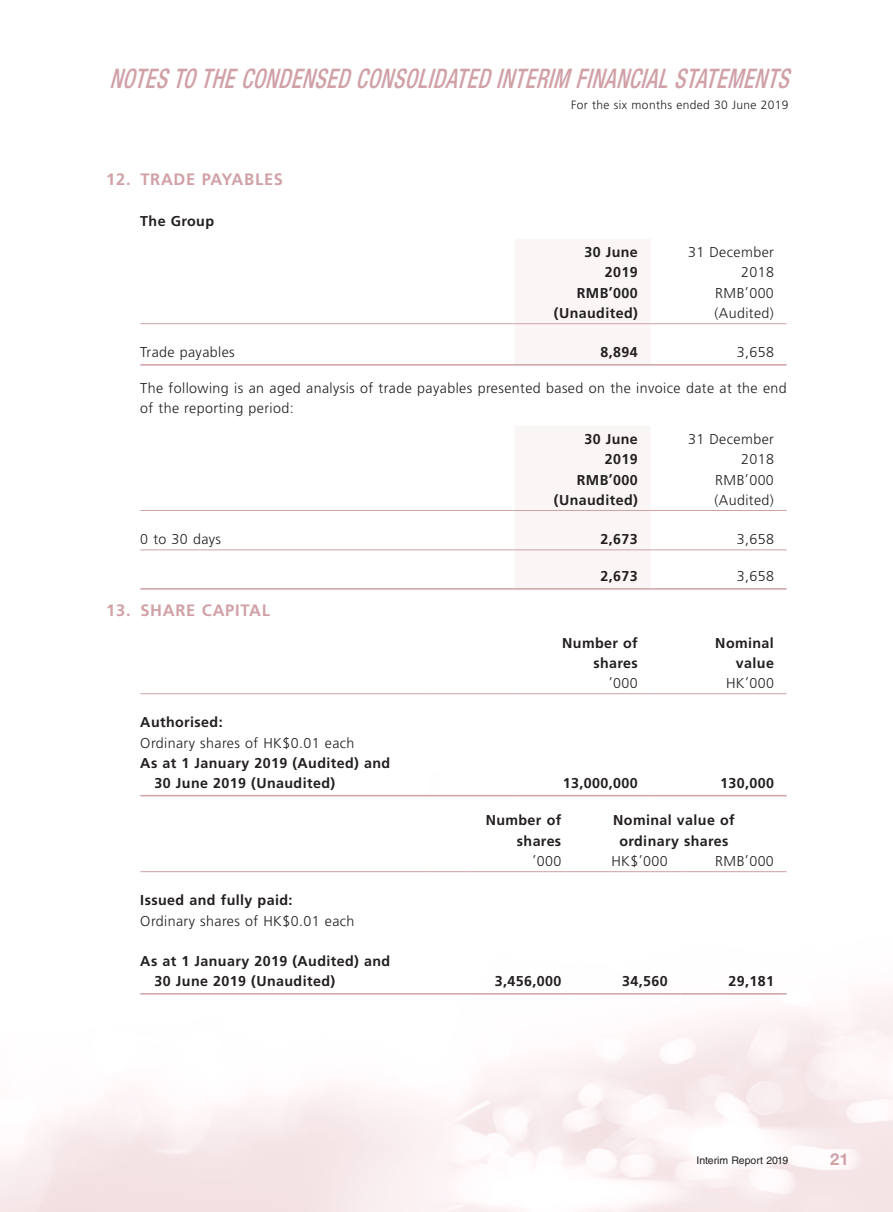
<style>
.page{position:relative;width:893px;height:1212px;background:#fff}
.page>*{position:absolute;margin:0;border:0;box-sizing:border-box;transform-origin:0 0}
.t1{font:italic 500 condensed 27px "Helvetica Neue LT Std";color:#d0a1a6;scale:.8 1}
.t2{font:700 16.5px "Frutiger LT Std";letter-spacing:.045em;color:#d0a1a6}
.t3{font:700 16.5px "Helvetica Neue LT Std";color:#d0a1a6}
.t4{font:700 14.25px/20.2px "Frutiger LT Std";letter-spacing:.03em;color:#231f20;text-align:right}
.t5{font:300 14.25px/20.2px "Frutiger LT Std";letter-spacing:.03em;color:#231f20;text-align:right}
.t6{font:300 12px "Frutiger LT Std";letter-spacing:.03em;color:#231f20}
.t7{font:10.5px "Helvetica LT Std";color:#231f20}
</style>
<div class="page">
<div style="left:514px;top:239px;width:137px;height:125px;background:#f9f6f5"></div>
<hr style="left:140px;top:323px;width:374px;height:1px;background:#d0a1a6">
<hr style="left:514px;top:323px;width:137px;height:1px;background:#d0a1a6">
<hr style="left:651px;top:323px;width:136px;height:1px;background:#d0a1a6">
<hr style="left:140px;top:364px;width:374px;height:2px;background:#d0a1a6">
<hr style="left:514px;top:364px;width:137px;height:2px;background:#d0a1a6">
<hr style="left:651px;top:364px;width:136px;height:2px;background:#d0a1a6">
<div style="left:514px;top:426px;width:137px;height:162px;background:#f9f6f5"></div>
<hr style="left:140px;top:510px;width:374px;height:1px;background:#d0a1a6">
<hr style="left:514px;top:510px;width:137px;height:1px;background:#d0a1a6">
<hr style="left:651px;top:510px;width:136px;height:1px;background:#d0a1a6">
<hr style="left:140px;top:549px;width:374px;height:1px;background:#d0a1a6">
<hr style="left:514px;top:549px;width:137px;height:1px;background:#d0a1a6">
<hr style="left:651px;top:549px;width:136px;height:1px;background:#d0a1a6">
<hr style="left:140px;top:588px;width:374px;height:2px;background:#d0a1a6">
<hr style="left:514px;top:588px;width:137px;height:2px;background:#d0a1a6">
<hr style="left:651px;top:588px;width:136px;height:2px;background:#d0a1a6">
<hr style="left:140px;top:693px;width:374px;height:1px;background:#d0a1a6">
<hr style="left:514px;top:693px;width:137px;height:1px;background:#d0a1a6">
<hr style="left:651px;top:693px;width:136px;height:1px;background:#d0a1a6">
<hr style="left:140px;top:795px;width:374px;height:1px;background:#d0a1a6">
<hr style="left:514px;top:795px;width:137px;height:1px;background:#d0a1a6">
<hr style="left:651px;top:795px;width:136px;height:1px;background:#d0a1a6">
<hr style="left:140px;top:871px;width:328px;height:1px;background:#d0a1a6">
<hr style="left:468px;top:871px;width:106px;height:1px;background:#d0a1a6">
<hr style="left:574px;top:871px;width:106px;height:1px;background:#d0a1a6">
<hr style="left:680px;top:871px;width:107px;height:1px;background:#d0a1a6">
<hr style="left:140px;top:993px;width:328px;height:1px;background:#d0a1a6">
<hr style="left:468px;top:993px;width:106px;height:1px;background:#d0a1a6">
<hr style="left:574px;top:993px;width:106px;height:1px;background:#d0a1a6">
<hr style="left:680px;top:993px;width:107px;height:1px;background:#d0a1a6">
<h1 class="t1" style="left:109px;top:62px;width:861px">NOTESTOTHECONDENSEDCONSOLIDATEDINTERIM FINANCIALSTATEMENTS</h1>
<p class="t6" style="left:571px;top:98px;width:219px">For the six months ended 30 June 2019</p>
<p class="t2" style="left:106px;top:169px;width:178px">12. TRADE PAYABLES</p>
<p class="t4" style="left:140px;top:211px;width:75px">The Group</p>
<p class="t4" style="left:584px;top:242px;width:55px">30 June<br>2019</p>
<p class="t5" style="left:688px;top:242px;width:87px">31 December<br>2018</p>
<p class="t4" style="left:577px;top:283px;width:62px">RMB’000</p>
<p class="t5" style="left:715px;top:283px;width:60px">RMB’000</p>
<p class="t4" style="left:554px;top:303px;width:85px">(Unaudited)</p>
<p class="t5" style="left:714px;top:303px;width:61px">(Audited)</p>
<p class="t5" style="left:140px;top:343px;width:96px">Trade payables</p>
<p class="t4" style="left:601px;top:342px;width:39px">8,894</p>
<p class="t5" style="left:737px;top:343px;width:39px">3,658</p>
<p class="t5" style="left:140px;top:378px;width:648px;text-align:left">The following is an aged analysis of trade payables presented based on the invoice date at the end of the reporting period:</p>
<p class="t4" style="left:584px;top:429px;width:55px">30 June<br>2019</p>
<p class="t5" style="left:688px;top:429px;width:87px">31 December<br>2018</p>
<p class="t4" style="left:577px;top:469px;width:62px">RMB’000</p>
<p class="t5" style="left:715px;top:470px;width:60px">RMB’000</p>
<p class="t4" style="left:554px;top:490px;width:85px">(Unaudited)</p>
<p class="t5" style="left:714px;top:490px;width:61px">(Audited)</p>
<p class="t5" style="left:140px;top:529px;width:82px">0 to 30 days</p>
<p class="t4" style="left:601px;top:529px;width:39px">2,673</p>
<p class="t5" style="left:737px;top:529px;width:39px">3,658</p>
<p class="t4" style="left:601px;top:566px;width:39px">2,673</p>
<p class="t5" style="left:737px;top:567px;width:39px">3,658</p>
<p class="t2" style="left:106px;top:601px;width:165px">13. SHARE CAPITAL</p>
<p class="t4" style="left:562px;top:632px;width:77px">Number of shares</p>
<p class="t4" style="left:715px;top:632px;width:60px">Nominal value</p>
<p class="t5" style="left:609px;top:673px;width:30px">’000</p>
<p class="t5" style="left:726px;top:673px;width:49px">HK’000</p>
<p class="t4" style="left:140px;top:712px;width:84px">Authorised:</p>
<p class="t5" style="left:140px;top:733px;width:216px">Ordinary shares of HK$0.01 each</p>
<p class="t4" style="left:155px;top:753px;width:237px;text-align:left;text-indent:-14px">As at 1 January 2019 (Audited) and<br>30 June 2019 (Unaudited)</p>
<p class="t4" style="left:563px;top:773px;width:76px">13,000,000</p>
<p class="t4" style="left:720px;top:773px;width:55px">130,000</p>
<p class="t4" style="left:140px;top:890px;width:154px">Issued and fully paid:</p>
<p class="t5" style="left:140px;top:911px;width:216px">Ordinary shares of HK$0.01 each</p>
<p class="t4" style="left:155px;top:951px;width:237px;text-align:left;text-indent:-14px">As at 1 January 2019 (Audited) and<br>30 June 2019 (Unaudited)</p>
<p class="t4" style="left:486px;top:810px;width:77px">Number of shares</p>
<p class="t4" style="left:613px;top:810px;width:123px;text-align:center">Nominal value of ordinary shares</p>
<p class="t5" style="left:532px;top:851px;width:30px">’000</p>
<p class="t5" style="left:611px;top:851px;width:58px">HK$’000</p>
<p class="t5" style="left:715px;top:851px;width:60px">RMB’000</p>
<p class="t4" style="left:495px;top:971px;width:68px">3,456,000</p>
<p class="t4" style="left:622px;top:971px;width:47px">34,560</p>
<p class="t4" style="left:728px;top:971px;width:47px">29,181</p>
<p class="t7" style="left:696px;top:1154px;width:93px">Interim Report 2019</p>
<p class="t3" style="left:830px;top:1149px;width:20px">21</p>
</div>
